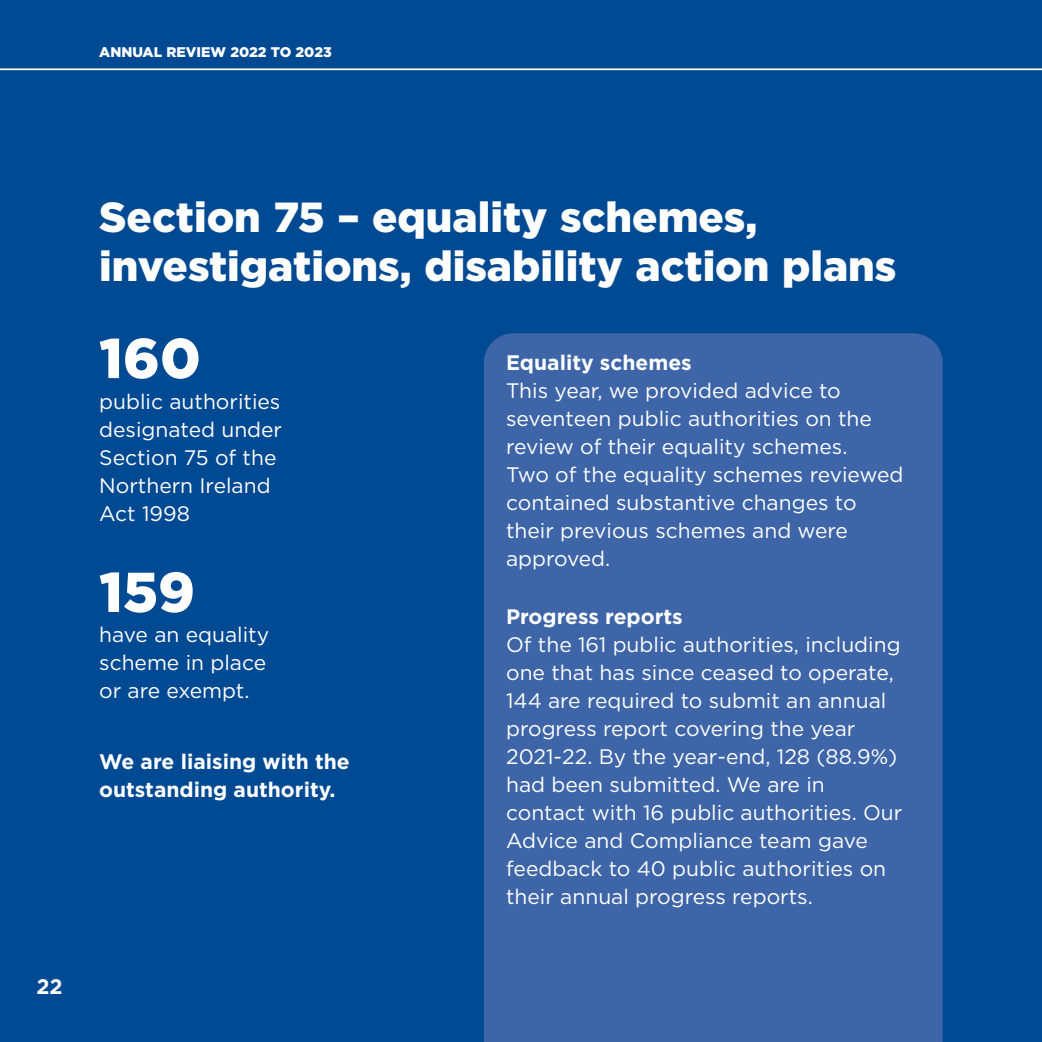
<style>
.page{position:relative;width:1042px;height:1042px;background:#004a93}
.page>*{position:absolute;margin:0;border:0;box-sizing:border-box;transform-origin:0 0}
.P_-_Body{font:900 56px "Gotham";color:#fff}
.H2_-_Head{font:900 42px/49px "Gotham";color:#fff}
.P_-_Body-2{font:21px/28px "Gotham";color:#fff}
.P_-_Body-3{font:700 21px/28px "Gotham";color:#fff}
.H3_-_Head{font:700 21px "Gotham";color:#fff}
.t1{font:900 14px "Gotham";color:#fff}
</style>
<div class="page">
<div style="left:484px;top:333px;width:459px;height:709px;background:#3d65a8"></div>
<hr style="left:0;top:68px;width:1042px;height:2px;background:#fff">
<p class="t1" style="left:99px;top:42px;width:234px">ANNUAL REVIEW 2022 TO 2023</p>
<p class="P_-_Body-3" style="left:37px;top:972px;width:28px">22</p>
<h2 class="H2_-_Head" style="left:99px;top:192px;width:799px">Section 75 – equality schemes, investigations, disability action plans</h2>
<p class="P_-_Body" style="left:99px;top:320px;width:103px">160</p>
<p class="P_-_Body-2" style="left:99px;top:387px;width:184px">public authorities designated under<br>Section 75 of the<br>Northern Ireland<br>Act 1998</p>
<p class="P_-_Body" style="left:99px;top:553px;width:97px">159</p>
<p class="P_-_Body-2" style="left:99px;top:620px;width:171px">have an equality scheme in place or are exempt.</p>
<p class="P_-_Body-3" style="left:99px;top:747px;width:252px">We are liaising with the outstanding authority.</p>
<h3 class="H3_-_Head" style="left:506px;top:348px;width:187px">Equality schemes</h3>
<p class="P_-_Body-2" style="left:506px;top:376px;width:399px">This year, we provided advice to seventeen public authorities on the review of their equality schemes.<br>Two of the equality schemes reviewed contained substantive changes to their previous schemes and were approved.</p>
<h3 class="H3_-_Head" style="left:506px;top:602px;width:178px">Progress reports</h3>
<p class="P_-_Body-2" style="left:506px;top:630px;width:398px">Of the 161 public authorities, including one that has since ceased to operate, 144 are required to submit an annual progress report covering the year 2021-22. By the year-end, 128 (88.9%) had been submitted. We are in contact with 16 public authorities. Our Advice and Compliance team gave feedback to 40 public authorities on their annual progress reports.</p>
</div>
